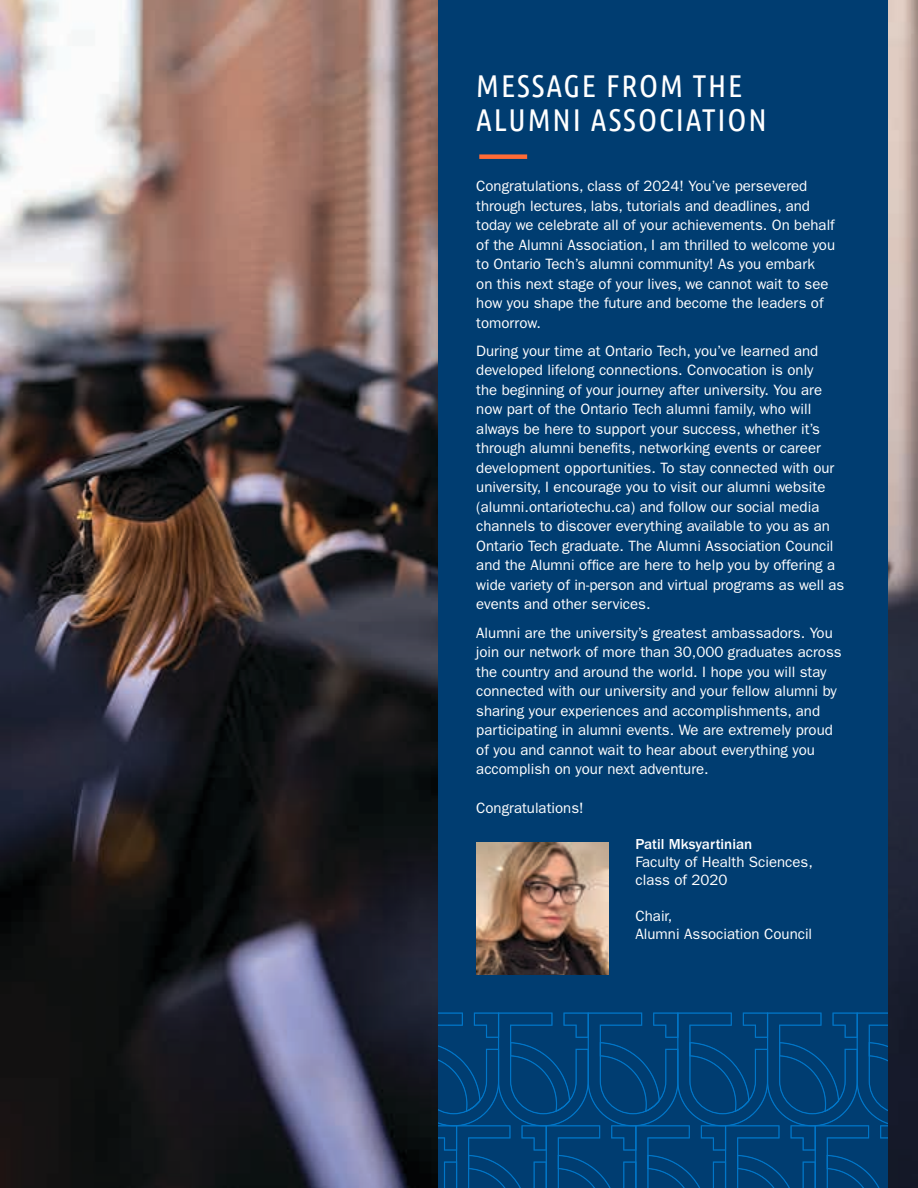
<style>
.page{position:relative;width:918px;height:1188px;background:#fff}
.page>*{position:absolute;margin:0;border:0;box-sizing:border-box;transform-origin:0 0}
.t1{font:31.5px/34.5px "Ubuntu Condensed";letter-spacing:.06em;color:#fff}
.t2{font:15px/19.5px "ITC Franklin Gothic Std";color:#fff}
.t3{font:500 15px "ITC Franklin Gothic Std";color:#fff}
</style>
<div class="page">
<img style="left:1px;top:0;width:917px;height:1188px">
<div style="left:438px;top:0;width:449px;height:1188px;background:#003d71"></div>
<svg style="left:438px;top:1013px;width:449px;height:175px"></svg>
<img style="left:476px;top:842px;width:133px;height:133px">
<div style="left:479px;top:154px;width:48px;height:5px;background:#ff6b36"></div>
<h1 class="t1" style="left:476px;top:67px;width:292px">MESSAGE FROM THE<br>ALUMNI ASSOCIATION</h1>
<p class="t2" style="left:476px;top:177px;width:360px">Congratulations, class of 2024! You’ve persevered through lectures, labs, tutorials and deadlines, and today we celebrate all of your achievements. On behalf of the Alumni Association, I am thrilled to welcome you to Ontario Tech’s alumni community! As you embark<br>on this next stage of your lives, we cannot wait to see how you shape the future and become the leaders of tomorrow.</p>
<p class="t2" style="left:476px;top:341px;width:370px">During your time at Ontario Tech, you’ve learned and developed lifelong connections. Convocation is only<br>the beginning of your journey after university. You are now part of the Ontario Tech alumni family, who will always be here to support your success, whether it’s through alumni benefits, networking events or career development opportunities. To stay connected with our university, I encourage you to visit our alumni website (alumni.ontariotechu.ca) and follow our social media channels to discover everything available to you as an Ontario Tech graduate. The Alumni Association Council and the Alumni office are here to help you by offering a wide variety of in-person and virtual programs as well as events and other services.</p>
<p class="t2" style="left:476px;top:623px;width:367px">Alumni are the university’s greatest ambassadors. You join our network of more than 30,000 graduates across the country and around the world. I hope you will stay connected with our university and your fellow alumni by sharing your experiences and accomplishments, and participating in alumni events. We are extremely proud of you and cannot wait to hear about everything you accomplish on your next adventure.</p>
<p class="t2" style="left:476px;top:798px;width:109px">Congratulations!</p>
<p class="t3" style="left:636px;top:836px;width:118px">Patil Mksyartinian</p>
<p class="t2" style="left:636px;top:853px;width:179px;line-height:18px">Faculty of Health Sciences, class of 2020</p>
<p class="t2" style="left:636px;top:907px;width:178px;line-height:18px">Chair,<br>Alumni Association Council</p>
</div>
